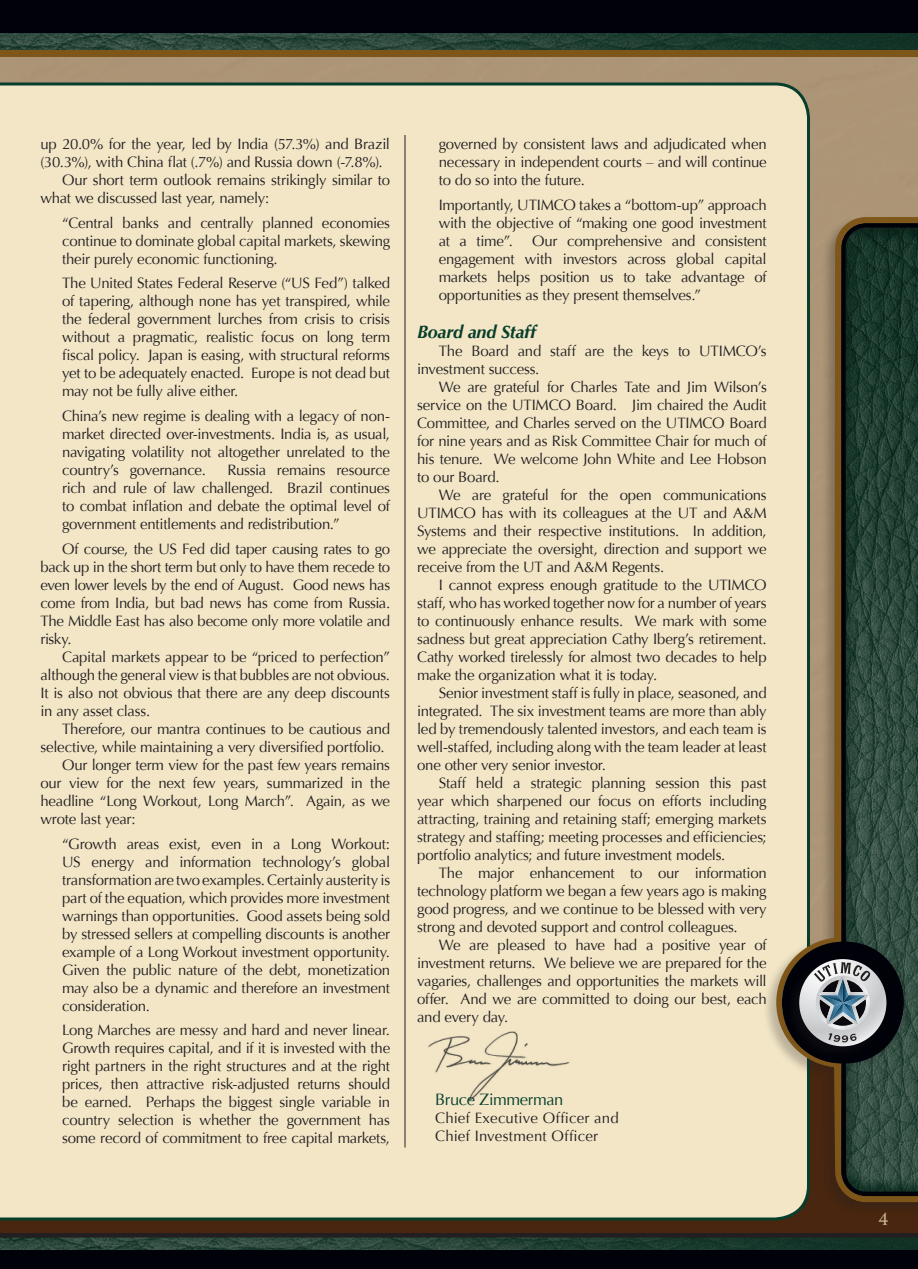
<style>
.page{position:relative;width:918px;height:1269px;background:#fff}
.page>*{position:absolute;margin:0;border:0;box-sizing:border-box;transform-origin:0 0}
.AR_paragraph_header{font:italic 700 18px "Optima";letter-spacing:-.015em;color:#073e2b}
.AR_main_text{font:16.5px "Optima";letter-spacing:-.025em;color:#073e2b}
.t1{font:700 16.5px "Trajan Pro";color:#c8b08b}
.AR_main_text-2{font:15px/18px "Optima";letter-spacing:-.015em;color:#231f20;text-align:justify}
.AR_bullets{font:15px/18px "Optima";letter-spacing:-.015em;color:#231f20;text-align:justify}
.AR_main_text-3{font:15px/18px "Optima";letter-spacing:.015em;color:#231f20}
</style>
<div class="page">
<img style="left:0;top:33px;width:918px;height:18px">
<div style="left:0;top:0;width:918px;height:33px;background:#010209"></div>
<div style="left:0;top:51px;width:918px;height:6px;background:#7f5619"></div>
<img style="left:0;top:1238px;width:918px;height:12px">
<svg style="left:0;top:1217px;width:918px;height:21px;background:#3c2514"></svg>
<div style="left:0;top:1250px;width:918px;height:19px;background:#010209"></div>
<div style="left:0;top:82px;width:810px;height:1138px;background:#f2e6c7"></div>
<hr style="left:405px;top:135px;width:1px;height:1013px;background:#231f20">
<img style="left:424px;top:1029px;width:152px;height:75px">
<div style="left:762px;top:215px;width:156px;height:1002px;background:#231f20;opacity:.3"></div>
<svg style="left:776px;top:217px;width:142px;height:985px;background:#696f5a"></svg>
<svg style="left:782px;top:942px;width:122px;height:121px;background:#5d605f"></svg>
<p class="AR_main_text-2" style="left:40px;top:135px;width:351px">up 20.0% for the year, led by India (57.3%) and Brazil (30.3%), with China flat (.7%) and Russia down (-7.8%).</p>
<p class="AR_main_text-2" style="left:40px;top:171px;width:351px;text-indent:22px">Our short term outlook remains strikingly similar to what we discussed last year, namely:</p>
<p class="AR_main_text-2" style="left:62px;top:214px;width:330px">“Central banks and centrally planned economies continue to dominate global capital markets, skewing their purely economic functioning.</p>
<p class="AR_main_text-2" style="left:62px;top:274px;width:330px">The United States Federal Reserve (“US Fed”) talked of tapering, although none has yet transpired, while the federal government lurches from crisis to crisis without a pragmatic, realistic focus on long term fiscal policy. Japan is easing, with structural reforms yet to be adequately enacted. Europe is not dead but may not be fully alive either.</p>
<p class="AR_main_text-2" style="left:62px;top:407px;width:330px">China’s new regime is dealing with a legacy of non&shy;market directed over-investments. India is, as usual, navigating volatility not altogether unrelated to the country’s governance.</p>
<p class="AR_main_text-2" style="left:62px;top:461px;width:330px;text-indent:165px">Russia remains resource rich and rule of law challenged. Brazil continues to combat inflation and debate the optimal level of government entitlements and redistribution.”</p>
<p class="AR_main_text-2" style="left:40px;top:540px;width:351px;text-indent:22px">Of course, the US Fed did taper causing rates to go back up in the short term but only to have them recede to even lower levels by the end of August. Good news has come from India, but bad news has come from Russia.<br>The Middle East has also become only more volatile and risky.</p>
<p class="AR_main_text-2" style="left:40px;top:648px;width:351px;text-indent:22px">Capital markets appear to be “priced to perfection” although the general view is that bubbles are not obvious.<br>It is also not obvious that there are any deep discounts in any asset class.</p>
<p class="AR_main_text-2" style="left:40px;top:720px;width:351px;text-indent:22px">Therefore, our mantra continues to be cautious and selective, while maintaining a very diversified portfolio.</p>
<p class="AR_main_text-2" style="left:40px;top:756px;width:351px;text-indent:22px">Our longer term view for the past few years remains our view for the next few years, summarized in the headline “Long Workout, Long March”. Again, as we wrote last year:</p>
<p class="AR_bullets" style="left:62px;top:835px;width:330px">“Growth areas exist, even in a Long Workout:<br>US energy and information technology’s global transformation are two examples. Certainly austerity is part of the equation, which provides more investment warnings than opportunities. Good assets being sold by stressed sellers at compelling discounts is another example of a Long Workout investment opportunity.<br>Given the public nature of the debt, monetization may also be a dynamic and therefore an investment consideration.</p>
<p class="AR_bullets" style="left:62px;top:1021px;width:330px">Long Marches are messy and hard and never linear.<br>Growth requires capital, and if it is invested with the right partners in the right structures and at the right prices, then attractive risk-adjusted returns should be earned. Perhaps the biggest single variable in country selection is whether the government has some record of commitment to free capital markets,</p>
<p class="AR_bullets" style="left:439px;top:135px;width:330px">governed by consistent laws and adjudicated when necessary in independent courts – and will continue to do so into the future.</p>
<p class="AR_bullets" style="left:439px;top:196px;width:330px">Importantly, UTIMCO takes a “bottom-up” approach with the objective of “making one good investment at a time”.</p>
<p class="AR_bullets" style="left:439px;top:232px;width:330px;text-indent:94px">Our comprehensive and consistent engagement with investors across global capital markets helps position us to take advantage of opportunities as they present themselves.”</p>
<p class="AR_paragraph_header" style="left:417px;top:321px;width:120px">Board and Staff</p>
<p class="AR_main_text-2" style="left:417px;top:342px;width:351px;text-indent:22px">The Board and staff are the keys to UTIMCO’s investment success.</p>
<p class="AR_main_text-2" style="left:417px;top:378px;width:351px;text-indent:22px">We are grateful for Charles Tate and Jim Wilson’s service on the UTIMCO Board. Jim chaired the Audit Committee, and Charles served on the UTIMCO Board for nine years and as Risk Committee Chair for much of his tenure. We welcome John White and Lee Hobson to our Board.</p>
<p class="AR_main_text-2" style="left:417px;top:486px;width:351px;text-indent:22px">We are grateful for the open communications UTIMCO has with its colleagues at the UT and A&amp;M Systems and their respective institutions. In addition, we appreciate the oversight, direction and support we receive from the UT and A&amp;M Regents.</p>
<p class="AR_main_text-2" style="left:417px;top:576px;width:351px;text-indent:22px">I cannot express enough gratitude to the UTIMCO staff, who has worked together now for a number of years to continuously enhance results. We mark with some sadness but great appreciation Cathy Iberg’s retirement.<br>Cathy worked tirelessly for almost two decades to help make the organization what it is today.</p>
<p class="AR_main_text-2" style="left:417px;top:684px;width:351px;text-indent:22px">Senior investment staff is fully in place, seasoned, and integrated. The six investment teams are more than ably led by tremendously talented investors, and each team is well-staffed, including along with the team leader at least one other very senior investor.</p>
<p class="AR_main_text-2" style="left:417px;top:774px;width:351px;text-indent:22px">Staff held a strategic planning session this past year which sharpened our focus on efforts including attracting, training and retaining staff; emerging markets strategy and staffing; meeting processes and efficiencies; portfolio analytics; and future investment models.</p>
<p class="AR_main_text-2" style="left:417px;top:864px;width:351px;text-indent:22px">The major enhancement to our information technology platform we began a few years ago is making good progress, and we continue to be blessed with very strong and devoted support and control colleagues.</p>
<p class="AR_main_text-2" style="left:417px;top:936px;width:351px;text-indent:22px">We are pleased to have had a positive year of investment returns. We believe we are prepared for the vagaries, challenges and opportunities the markets will offer. And we are committed to doing our best, each and every day.</p>
<p class="AR_main_text" style="left:435px;top:1090px;width:130px">Bruce Zimmerman</p>
<p class="AR_main_text-3" style="left:435px;top:1109px;width:185px">Chief Executive Officer and<br>Chief Investment Officer</p>
<p class="t1" style="left:878px;top:1208px;width:11px">4</p>
</div>
